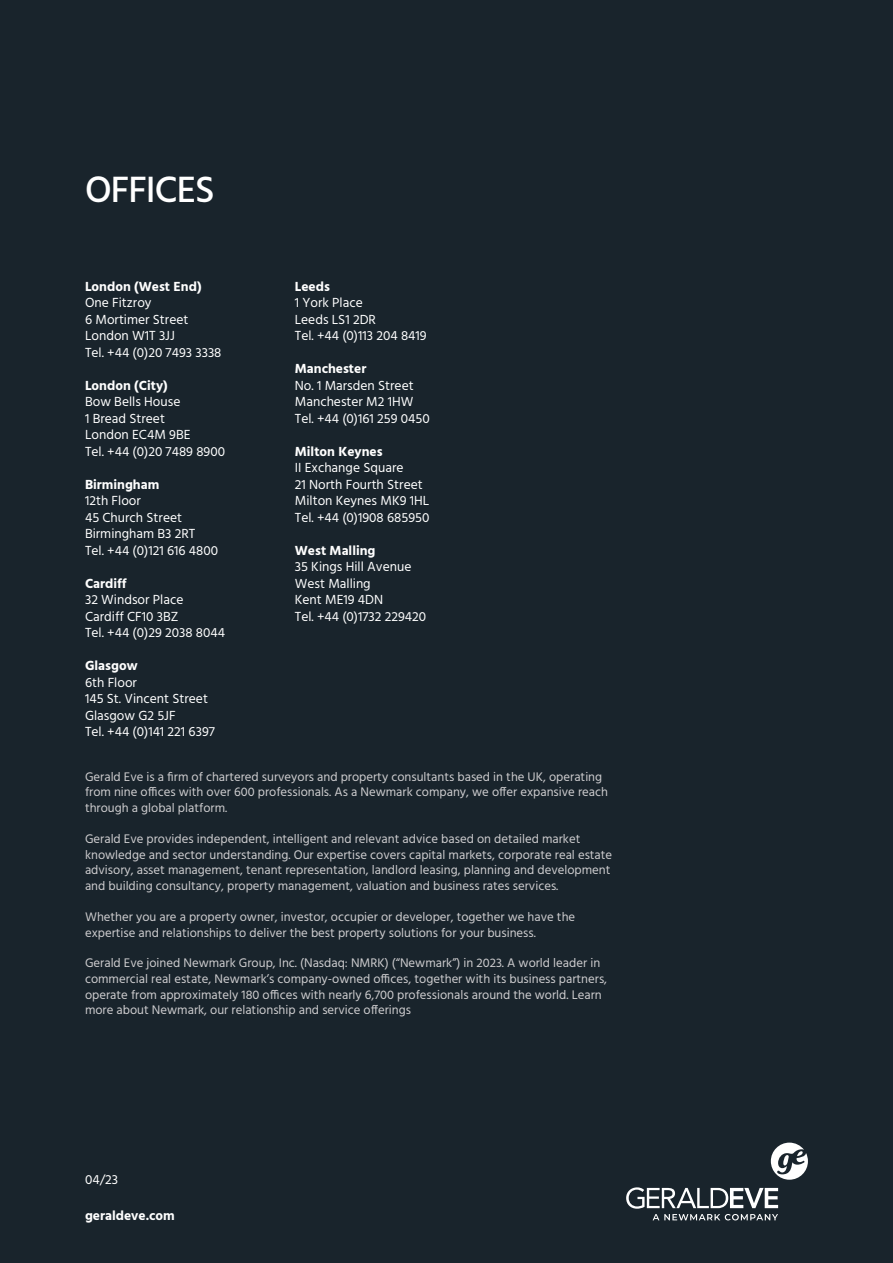
<style>
.page{position:relative;width:893px;height:1263px;background:#19242c}
.page>*{position:absolute;margin:0;border:0;box-sizing:border-box;transform-origin:0 0}
.Heading{font:500 37.5px "Hind";letter-spacing:-.025em;color:#fff}
.t1{font:13.5px/16.5px "Hind";color:#fff}
.t2{font:700 13.5px "Hind";color:#fff}
._1__Bodycopy__25{font:12.75px/15.8px "Hind";color:#cecdcf}
</style>
<div class="page">
<svg style="left:771px;top:1142px;width:37px;height:38px"></svg>
<svg style="left:626px;top:1187px;width:152px;height:33px"></svg>
<p class="Heading" style="left:85px;top:164px;width:131px">OFFICES</p>
<p class="t2" style="left:85px;top:278px;width:118px">London (West End)</p>
<p class="t1" style="left:85px;top:295px;width:68px">One Fitzroy</p>
<p class="t1" style="left:85px;top:312px;width:105px">6 Mortimer Street</p>
<p class="t1" style="left:85px;top:328px;width:138px">London W1T 3JJ<br>Tel. +44 (0)20 7493 3338</p>
<p class="t2" style="left:85px;top:377px;width:84px">London (City)</p>
<p class="t1" style="left:85px;top:394px;width:97px">Bow Bells House</p>
<p class="t1" style="left:85px;top:411px;width:81px">1 Bread Street</p>
<p class="t1" style="left:85px;top:427px;width:142px">London EC4M 9BE<br>Tel. +44 (0)20 7489 8900</p>
<p class="t2" style="left:85px;top:476px;width:76px">Birmingham</p>
<p class="t1" style="left:85px;top:493px;width:57px">12th Floor</p>
<p class="t1" style="left:85px;top:510px;width:135px">45 Church Street<br>Birmingham B3 2RT<br>Tel. +44 (0)121 616 4800</p>
<p class="t2" style="left:85px;top:575px;width:43px">Cardiff</p>
<p class="t1" style="left:85px;top:592px;width:142px">32 Windsor Place<br>Cardiff CF10 3BZ<br>Tel. +44 (0)29 2038 8044</p>
<p class="t2" style="left:85px;top:657px;width:54px">Glasgow</p>
<p class="t1" style="left:85px;top:675px;width:131px">6th Floor<br>145 St. Vincent Street<br>Glasgow G2 5JF<br>Tel. +44 (0)141 221 6397</p>
<p class="t2" style="left:295px;top:278px;width:37px">Leeds</p>
<p class="t1" style="left:295px;top:295px;width:133px">1 York Place<br>Leeds LS1 2DR<br>Tel. +44 (0)113 204 8419</p>
<p class="t2" style="left:295px;top:360px;width:73px">Manchester</p>
<p class="t1" style="left:295px;top:378px;width:136px">No. 1 Marsden Street<br>Manchester M2 1HW<br>Tel. +44 (0)161 259 0450</p>
<p class="t2" style="left:295px;top:443px;width:89px">Milton Keynes</p>
<p class="t1" style="left:295px;top:460px;width:110px">II Exchange Square</p>
<p class="t1" style="left:295px;top:477px;width:129px">21 North Fourth Street</p>
<p class="t1" style="left:295px;top:493px;width:136px">Milton Keynes MK9 1HL<br>Tel. +44 (0)1908 685950</p>
<p class="t2" style="left:295px;top:542px;width:82px">West Malling</p>
<p class="t1" style="left:295px;top:559px;width:133px">35 Kings Hill Avenue<br>West Malling<br>Kent ME19 4DN<br>Tel. +44 (0)1732 229420</p>
<p class="_1__Bodycopy__25" style="left:85px;top:769px;width:524px">Gerald Eve is a firm of chartered surveyors and property consultants based in the UK, operating from nine offices with over 600 professionals. As a Newmark company, we offer expansive reach through a global platform.</p>
<p class="_1__Bodycopy__25" style="left:85px;top:831px;width:529px">Gerald Eve provides independent, intelligent and relevant advice based on detailed market knowledge and sector understanding. Our expertise covers capital markets, corporate real estate advisory, asset management, tenant representation, landlord leasing, planning and development and building consultancy, property management, valuation and business rates services.</p>
<p class="_1__Bodycopy__25" style="left:85px;top:909px;width:492px">Whether you are a property owner, investor, occupier or developer, together we have the expertise and relationships to deliver the best property solutions for your business.</p>
<p class="_1__Bodycopy__25" style="left:85px;top:956px;width:524px">Gerald Eve joined Newmark Group, Inc. (Nasdaq: NMRK) (“Newmark”) in 2023. A world leader in commercial real estate, Newmark’s company-owned offices, together with its business partners, operate from approximately 180 offices with nearly 6,700 professionals around the world. Learn more about Newmark, our relationship and service offerings</p>
<p class="t1" style="left:85px;top:1171px;width:35px">04/23</p>
<p class="t2" style="left:85px;top:1207px;width:91px">geraldeve.com</p>
</div>
